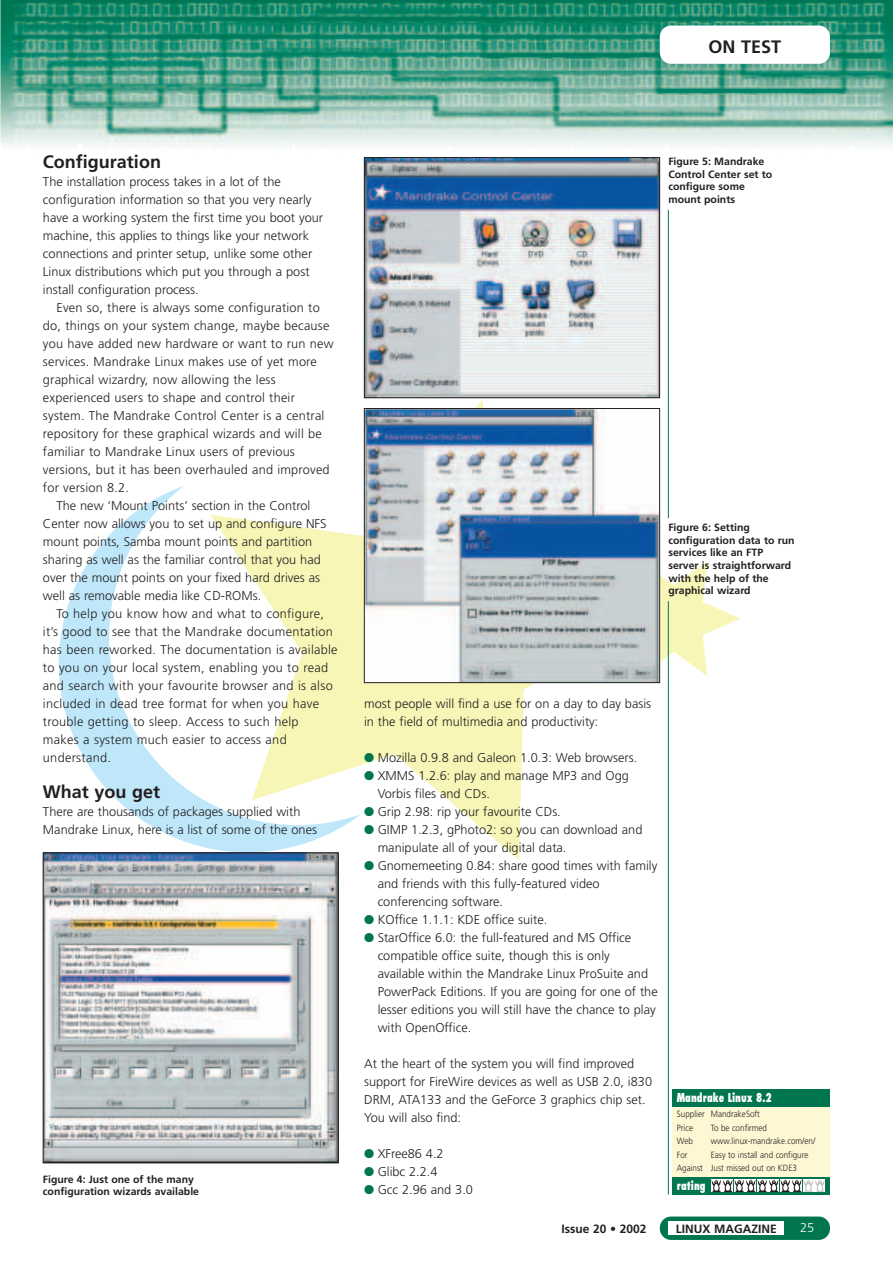
<style>
.page{position:relative;width:893px;height:1262px;background:#fff}
.page>*{position:absolute;margin:0;border:0;box-sizing:border-box;transform-origin:0 0}
.t1{font:700 18px "Frutiger";color:#231f20}
.t2{font:300 12.75px/18px "Frutiger";color:#231f20}
.t3{font:300 12.75px "Frutiger";letter-spacing:.02em;color:#231f20}
.t4{font:300 12.75px "Frutiger";color:#fff}
.t5{font:700 12px "Frutiger";color:#231f20}
.t6{font:800 condensed 12px "Futura";color:#fff;scale:.85 1}
.t7{font:700 10.5px/12.6px "Frutiger";color:#231f20}
.t8{font:300 9px/13.5px "Frutiger";color:#231f20;scale:.9 1}
.s1{color:#00754f}
</style>
<div class="page">
<img style="left:1px;top:0;width:891px;height:147px">
<div style="left:659px;top:26px;width:171px;height:38px;background:#fff;border-radius:11px"></div>
<div style="left:659px;top:1216px;width:171px;height:23px;background:#00754f;border-radius:11px"></div>
<div style="left:668px;top:1221px;width:116px;height:13px;background:#fff"></div>
<svg style="left:361px;top:399px;width:308px;height:461px"></svg>
<svg style="left:659px;top:561px;width:81px;height:115px"></svg>
<svg style="left:58px;top:486px;width:303px;height:374px"></svg>
<hr style="left:668px;top:210px;width:1px;height:308px;background:#00754f">
<hr style="left:668px;top:601px;width:1px;height:593px;background:#00754f">
<div style="left:672px;top:1105px;width:158px;height:77px;background:#fef7d4"></div>
<div style="left:672px;top:1089px;width:158px;height:17px;background:#00754f"></div>
<div style="left:672px;top:1177px;width:158px;height:17px;background:#00754f"></div>
<svg style="left:824px;top:1179px;width:1px;height:13px"></svg>
<svg style="left:711px;top:1179px;width:113px;height:13px"></svg>
<img style="left:45px;top:854px;width:291px;height:307px">
<div style="left:43px;top:852px;width:295px;height:311px;border:1px solid #231f20"></div>
<img style="left:366px;top:159px;width:291px;height:237px">
<div style="left:364px;top:157px;width:295px;height:241px;border:1px solid #231f20"></div>
<img style="left:366px;top:410px;width:291px;height:271px">
<div style="left:364px;top:408px;width:295px;height:275px;border:1px solid #231f20"></div>
<h1 class="t1" style="left:708px;top:39px;width:74px">ON TEST</h1>
<h1 class="t1" style="left:43px;top:154px;width:119px">Configuration</h1>
<p class="t2" style="left:43px;top:173px;width:282px">The installation process takes in a lot of the configuration information so that you very nearly have a working system the first time you boot your machine, this applies to things like your network connections and printer setup, unlike some other Linux distributions which put you through a post install configuration process.</p>
<p class="t2" style="left:56px;top:299px;width:265px">Even so, there is always some configuration to</p>
<p class="t2" style="left:43px;top:317px;width:288px">do, things on your system change, maybe because</p>
<p class="t2" style="left:43px;top:335px;width:292px">you have added new hardware or want to run new</p>
<p class="t2" style="left:43px;top:353px;width:275px">services. Mandrake Linux makes use of yet more</p>
<p class="t2" style="left:43px;top:371px;width:234px">graphical wizardry, now allowing the less</p>
<p class="t2" style="left:43px;top:389px;width:253px">experienced users to shape and control their</p>
<p class="t2" style="left:43px;top:407px;width:283px">system. The Mandrake Control Center is a central</p>
<p class="t2" style="left:43px;top:425px;width:280px">repository for these graphical wizards and will be</p>
<p class="t2" style="left:43px;top:443px;width:253px">familiar to Mandrake Linux users of previous</p>
<p class="t2" style="left:43px;top:461px;width:288px">versions, but it has been overhauled and improved</p>
<p class="t2" style="left:43px;top:479px;width:88px">for version 8.2.</p>
<p class="t2" style="left:56px;top:497px;width:255px">The new ‘Mount Points’ section in the Control</p>
<p class="t2" style="left:43px;top:515px;width:285px">Center now allows you to set up and configure NFS</p>
<p class="t2" style="left:43px;top:533px;width:271px">mount points, Samba mount points and partition</p>
<p class="t2" style="left:43px;top:551px;width:279px">sharing as well as the familiar control that you had</p>
<p class="t2" style="left:43px;top:569px;width:279px">over the mount points on your fixed hard drives as</p>
<p class="t2" style="left:43px;top:587px;width:220px">well as removable media like CD-ROMs.</p>
<p class="t3" style="left:56px;top:608px;width:269px">To help you know how and what to configure,</p>
<p class="t3" style="left:43px;top:626px;width:291px">it’s good to see that the Mandrake documentation</p>
<p class="t3" style="left:43px;top:644px;width:296px">has been reworked. The documentation is available</p>
<p class="t3" style="left:43px;top:662px;width:287px">to you on your local system, enabling you to read</p>
<p class="t3" style="left:43px;top:680px;width:291px">and search with your favourite browser and is also</p>
<p class="t3" style="left:43px;top:698px;width:278px">included in dead tree format for when you have</p>
<p class="t3" style="left:43px;top:716px;width:257px">trouble getting to sleep. Access to such help</p>
<p class="t3" style="left:43px;top:734px;width:245px">makes a system much easier to access and</p>
<p class="t3" style="left:43px;top:752px;width:70px">understand.</p>
<h1 class="t1" style="left:43px;top:784px;width:119px">What you get</h1>
<p class="t2" style="left:43px;top:803px;width:275px">There are thousands of packages supplied with<br>Mandrake Linux, here is a list of some of the ones</p>
<p class="t7" style="left:43px;top:1173px;width:158px">Figure 4: Just one of the many configuration wizards available</p>
<p class="t7" style="left:668px;top:156px;width:105px">Figure 5: Mandrake<br>Control Center set to configure some mount points</p>
<p class="t7" style="left:668px;top:522px;width:128px">Figure 6: Setting configuration data to run services like an FTP server is straightforward with the help of the graphical wizard</p>
<p class="t2" style="left:364px;top:695px;width:288px">most people will find a use for on a day to day basis in the field of multimedia and productivity:</p>
<p class="t2" style="left:364px;top:749px;width:275px"><span class="s1">●</span> Mozilla 0.9.8 and Galeon 1.0.3: Web browsers.</p>
<p class="t2" style="left:377px;top:767px;width:253px;text-indent:-13px"><span class="s1">●</span> XMMS 1.2.6: play and manage MP3 and Ogg<br>Vorbis files and CDs.</p>
<p class="t2" style="left:364px;top:803px;width:198px"><span class="s1">●</span> Grip 2.98: rip your favourite CDs.</p>
<p class="t2" style="left:377px;top:821px;width:266px;text-indent:-13px"><span class="s1">●</span> GIMP 1.2.3, gPhoto2: so you can download and manipulate all of your digital data.</p>
<p class="t2" style="left:377px;top:857px;width:281px;text-indent:-13px"><span class="s1">●</span> Gnomemeeting 0.84: share good times with family and friends with this fully-featured video conferencing software.</p>
<p class="t2" style="left:364px;top:911px;width:185px"><span class="s1">●</span> KOffice 1.1.1: KDE office suite.</p>
<p class="t2" style="left:377px;top:929px;width:281px;text-indent:-13px"><span class="s1">●</span> StarOffice 6.0: the full-featured and MS Office compatible office suite, though this is only available within the Mandrake Linux ProSuite and PowerPack Editions. If you are going for one of the lesser editions you will still have the chance to play with OpenOffice.</p>
<p class="t2" style="left:364px;top:1055px;width:289px">At the heart of the system you will find improved support for FireWire devices as well as USB 2.0, i830<br>DRM, ATA133 and the GeForce 3 graphics chip set.<br>You will also find:</p>
<p class="t2" style="left:364px;top:1145px;width:81px"><span class="s1">●</span> XFree86 4.2</p>
<p class="t2" style="left:364px;top:1163px;width:75px"><span class="s1">●</span> Glibc 2.2.4</p>
<p class="t2" style="left:364px;top:1181px;width:110px"><span class="s1">●</span> Gcc 2.96 and 3.0</p>
<p class="t6" style="left:676px;top:1092px;width:113px">Mandrake Linux 8.2</p>
<p class="t8" style="left:676px;top:1108px;width:94px">Supplier MandrakeSoft<br>Price</p>
<p class="t8" style="left:710px;top:1121px;width:64px">To be confirmed</p>
<p class="t8" style="left:676px;top:1135px;width:19px">Web</p>
<p class="t8" style="left:710px;top:1135px;width:117px">www.linux-mandrake.com/en/</p>
<p class="t8" style="left:676px;top:1148px;width:13px">For</p>
<p class="t8" style="left:676px;top:1148px;width:148px;text-indent:34px">Easy to install and configure<br>Against Just missed out on KDE3</p>
<p class="t6" style="left:676px;top:1180px;width:35px">rating</p>
<p class="t5" style="left:561px;top:1223px;width:87px">Issue 20 • 2002</p>
<p class="t5" style="left:675px;top:1223px;width:102px">LINUX MAGAZINE</p>
<p class="t4" style="left:800px;top:1222px;width:16px">25</p>
</div>
